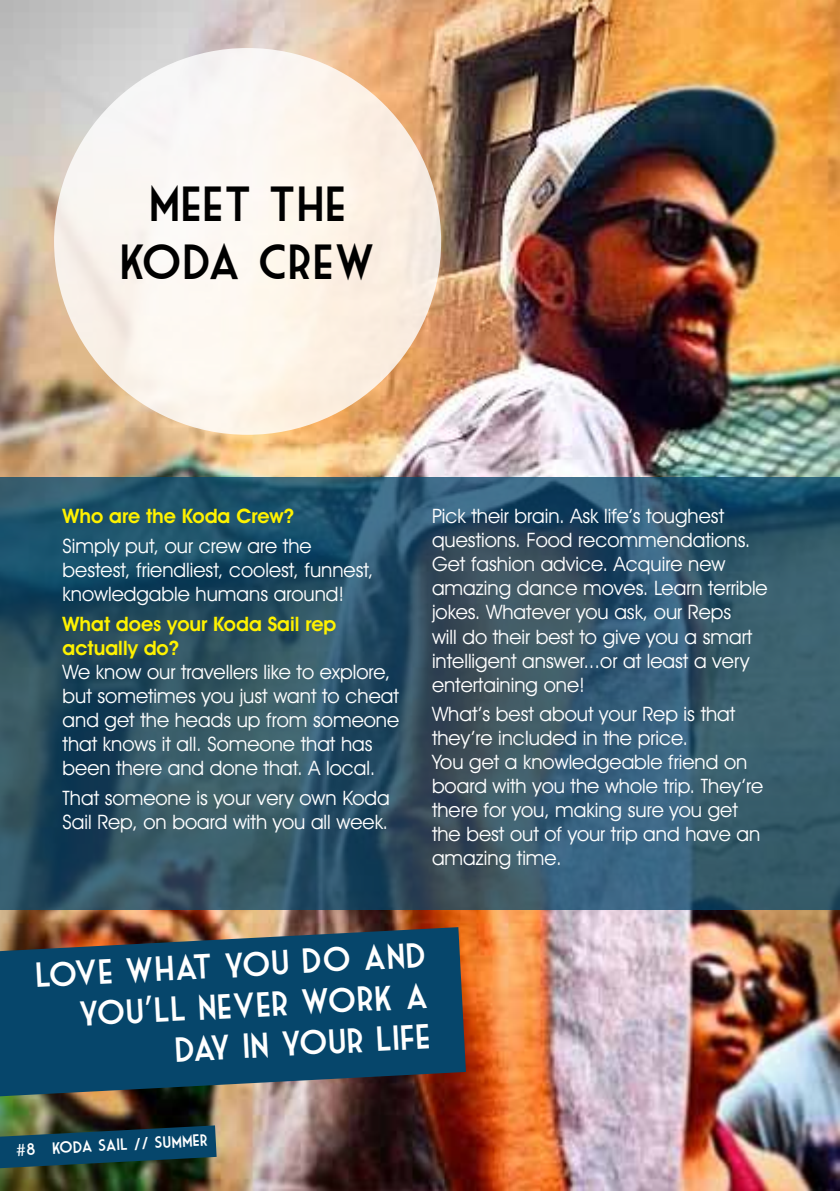
<style>
.page{position:relative;width:840px;height:1191px;background:#fff}
.page>*{position:absolute;margin:0;border:0;box-sizing:border-box;transform-origin:0 0}
.t1{font:48px/57.6px "Market Deco";color:#000;text-align:center}
.t2{font:34px/40.8px "Market Deco";color:#fff;text-align:right}
.t3{font:20px/24px "Avant Garde IT Cby BT";color:#fff}
.t4{font:600 20px/24px "Avant Garde IT Cby BT";color:#fff200}
.t5{font:16px "Market Deco";color:#fff}
</style>
<div class="page">
<img style="left:0;top:0;width:839px;height:1191px">
<svg style="left:0;top:477px;width:839px;height:432px;background:#2e5467"></svg>
<div style="left:54px;top:48px;width:387px;height:387px;background:linear-gradient(to right,#f9f7f4,#fbefe2);border-radius:50%"></div>
<svg style="left:0;top:927px;width:465px;height:169px;background:#184763"></svg>
<svg style="left:0;top:1125px;width:216px;height:43px;background:#124457"></svg>
<h1 class="t1" style="left:119px;top:175px;width:258px">MEET THE<br>KODA CREW</h1>
<p class="t4" style="left:63px;top:504px;width:233px">Who are the Koda Crew?</p>
<p class="t3" style="left:63px;top:534px;width:312px">Simply put, our crew are the bestest, friendliest, coolest, funnest, knowledgable humans around!</p>
<p class="t4" style="left:63px;top:611px;width:275px">What does your Koda Sail rep actually do?</p>
<p class="t3" style="left:63px;top:659px;width:338px">We know our travellers like to explore, but sometimes you just want to cheat and get the heads up from someone that knows it all. Someone that has been there and done that. A local.</p>
<p class="t3" style="left:63px;top:785px;width:328px">That someone is your very own Koda<br>Sail Rep, on board with you all week.</p>
<p class="t3" style="left:432px;top:504px;width:337px">Pick their brain. Ask life’s toughest questions. Food recommendations.<br>Get fashion advice. Acquire new amazing dance moves. Learn terrible jokes. Whatever you ask, our Reps<br>will do their best to give you a smart intelligent answer...or at least a very entertaining one!</p>
<p class="t3" style="left:432px;top:702px;width:332px">What’s best about your Rep is that they’re included in the price.<br>You get a knowledgeable friend on board with you the whole trip. They’re there for you, making sure you get the best out of your trip and have an amazing time.</p>
<h2 class="t2" style="left:34px;top:954px;width:393px;rotate:-3deg">LOVE WHAT YOU DO AND<br>YOU’LL NEVER WORK A<br>DAY IN YOUR LIFE</h2>
<p class="t5" style="left:15px;top:1141px;width:194px;rotate:-3deg">#8 KODA SAIL // SUMMER</p>
</div>
